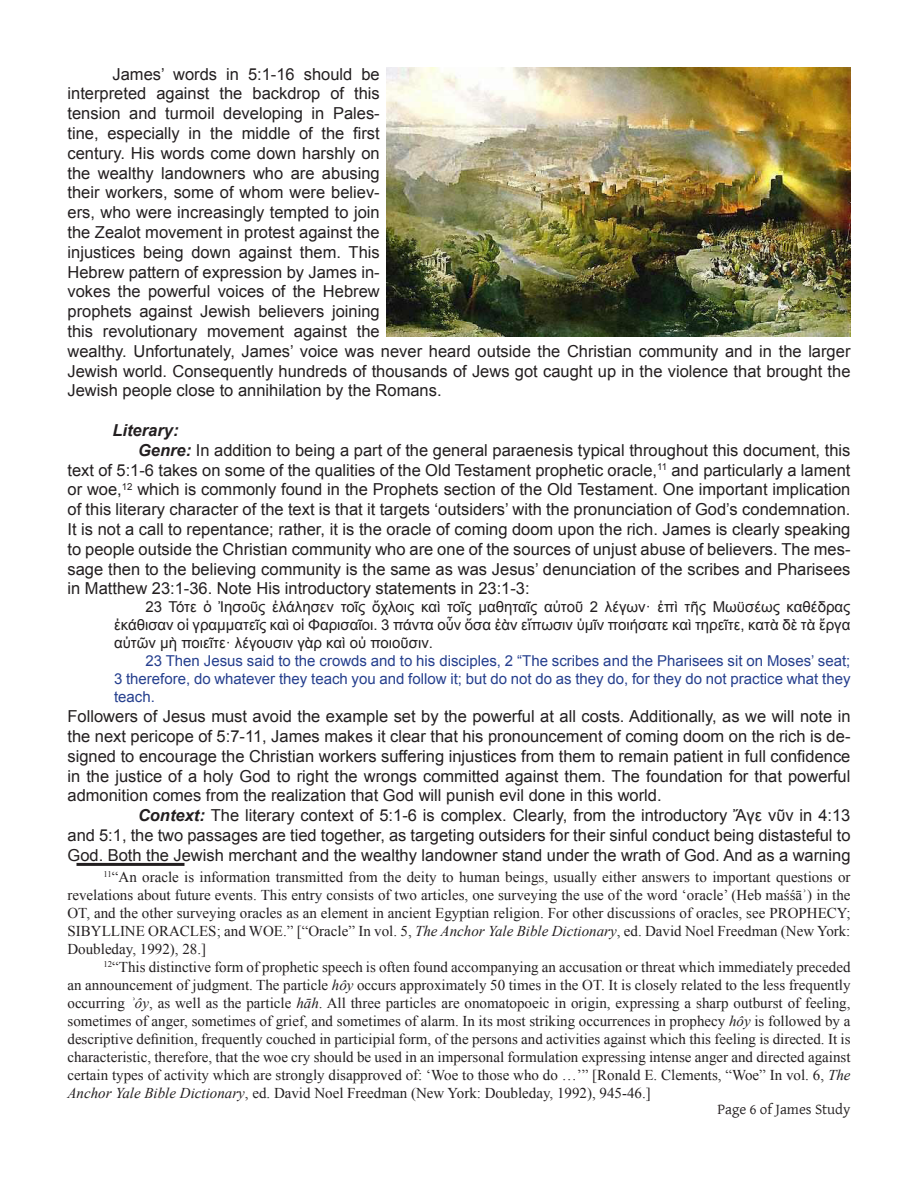
<style>
.page{position:relative;width:918px;height:1188px;background:#fff}
.page>*{position:absolute;margin:0;border:0;box-sizing:border-box;transform-origin:0 0}
.t1{font:16.5px/19.8px "Arial";color:#231f20;text-align:justify}
.t2{font:italic 700 16.5px "Arial";color:#231f20}
.Footnote_Text{font:15px/18px "Times New Roman";color:#231f20;text-align:justify}
.t3{font:15px/18px "Arial";color:#231f20;text-align:justify}
.t4{font:15px/18px "Arial";color:#253f8e;text-align:justify}
.t5{font:15px "Gentium";color:#231f20}
.s1{font-weight:700;font-style:italic}
.s2{font-style:italic}
</style>
<div class="page">
<hr style="left:76px;top:863px;width:108px;height:3px;background:#231f20">
<img style="left:386px;top:68px;width:464px;height:269px">
<p class="t1" style="left:68px;top:64px;width:785px;text-align:left;text-indent:45px">James’ words in 5:1-16 should be<br>interpreted against the backdrop of this<br>tension and turmoil developing in Pales-<br>tine, especially in the middle of the first<br>century. His words come down harshly on<br>the wealthy landowners who are abusing<br>their workers, some of whom were believ-<br>ers, who were increasingly tempted to join<br>the Zealot movement in protest against the<br>injustices being down against them. This<br>Hebrew pattern of expression by James in-<br>vokes the powerful voices of the Hebrew<br>prophets against Jewish believers joining<br>this revolutionary movement against the<br>wealthy. Unfortunately, James’ voice was never heard outside the Christian community and in the larger Jewish world. Consequently hundreds of thousands of Jews got caught up in the violence that brought the Jewish people close to annihilation by the Romans.</p>
<p class="t2" style="left:112px;top:419px;width:68px">Literary:</p>
<p class="t1" style="left:68px;top:440px;width:785px;text-indent:71px"><span class="s1">Genre:</span> In addition to being a part of the general paraenesis typical throughout this document, this text of 5:1-6 takes on some of the qualities of the Old Testament prophetic oracle,<sup>11</sup> and particularly a lament or woe,<sup>12</sup> which is commonly found in the Prophets section of the Old Testament. One important implication of this literary character of the text is that it targets ‘outsiders’ with the pronunciation of God’s condemnation.<br>It is not a call to repentance; rather, it is the oracle of coming doom upon the rich. James is clearly speaking to people outside the Christian community who are one of the sources of unjust abuse of believers. The mes&shy;sage then to the believing community is the same as was Jesus’ denunciation of the scribes and Pharisees in Matthew 23:1-36. Note His introductory statements in 23:1-3:</p>
<p class="t3" style="left:114px;top:598px;width:738px;text-indent:32px">23 Τότε ὁ Ἰησοῦς ἐλάλησεν τοῖς ὄχλοις καὶ τοῖς μαθηταῖς αὐτοῦ 2 λέγων· ἐπὶ τῆς Μωϋσέως καθέδρας ἐκάθισαν οἱ γραμματεῖς καὶ οἱ Φαρισαῖοι. 3 πάντα οὖν ὅσα ἐὰν εἴπωσιν ὑμῖν ποιήσατε καὶ τηρεῖτε, κατὰ δὲ τὰ ἔργα αὐτῶν μὴ ποιεῖτε· λέγουσιν γὰρ καὶ οὐ ποιοῦσιν.</p>
<p class="t4" style="left:114px;top:652px;width:738px;text-indent:32px">23 Then Jesus said to the crowds and to his disciples, 2 “The scribes and the Pharisees sit on Moses’ seat; 3 therefore, do whatever they teach you and follow it; but do not do as they do, for they do not practice what they teach.</p>
<p class="t1" style="left:68px;top:707px;width:785px">Followers of Jesus must avoid the example set by the powerful at all costs. Additionally, as we will note in the next pericope of 5:7-11, James makes it clear that his pronouncement of coming doom on the rich is de&shy;signed to encourage the Christian workers suffering injustices from them to remain patient in full confidence in the justice of a holy God to right the wrongs committed against them. The foundation for that powerful admonition comes from the realization that God will punish evil done in this world.</p>
<p class="t1" style="left:68px;top:806px;width:785px;text-indent:71px"><span class="s1">Context:</span> The literary context of 5:1-6 is complex. Clearly, from the introductory Ἄγε νῦν in 4:13 and 5:1, the two passages are tied together, as targeting outsiders for their sinful conduct being distasteful to God. Both the Jewish merchant and the wealthy landowner stand under the wrath of God. And as a warning</p>
<p class="Footnote_Text" style="left:68px;top:868px;width:785px;text-indent:36px"><sup>11</sup>“An oracle is information transmitted from the deity to human beings, usually either answers to important questions or revelations about future events. This entry consists of two articles, one surveying the use of the word ‘oracle’ (Heb maśśāʾ) in the OT, and the other surveying oracles as an element in ancient Egyptian religion. For other discussions of oracles, see PROPHECY; SIBYLLINE ORACLES; and WOE.” [“Oracle” In vol. 5, <span class="s2">The Anchor Yale Bible Dictionary</span>, ed. David Noel Freedman (New York:<br>Doubleday, 1992), 28.]</p>
<p class="Footnote_Text" style="left:68px;top:958px;width:785px;text-indent:36px"><sup>12</sup>“This distinctive form of prophetic speech is often found accompanying an accusation or threat which immediately preceded an announcement of judgment. The particle <span class="s2">hôy</span> occurs approximately 50 times in the OT. It is closely related to the less frequently occurring <span class="s2">ʾôy</span>, as well as the particle <span class="s2">hāh</span>. All three particles are onomatopoeic in origin, expressing a sharp outburst of feeling, sometimes of anger, sometimes of grief, and sometimes of alarm. In its most striking occurrences in prophecy <span class="s2">hôy</span> is followed by a descriptive definition, frequently couched in participial form, of the persons and activities against which this feeling is directed. It is characteristic, therefore, that the woe cry should be used in an impersonal formulation expressing intense anger and directed against certain types of activity which are strongly disapproved of: ‘Woe to those who do …’” [Ronald E. Clements, “Woe” In vol. 6, <span class="s2">The Anchor Yale Bible Dictionary</span>, ed. David Noel Freedman (New York: Doubleday, 1992), 945-46.]</p>
<p class="t5" style="left:717px;top:1098px;width:135px">Page 6 of James Study</p>
</div>
